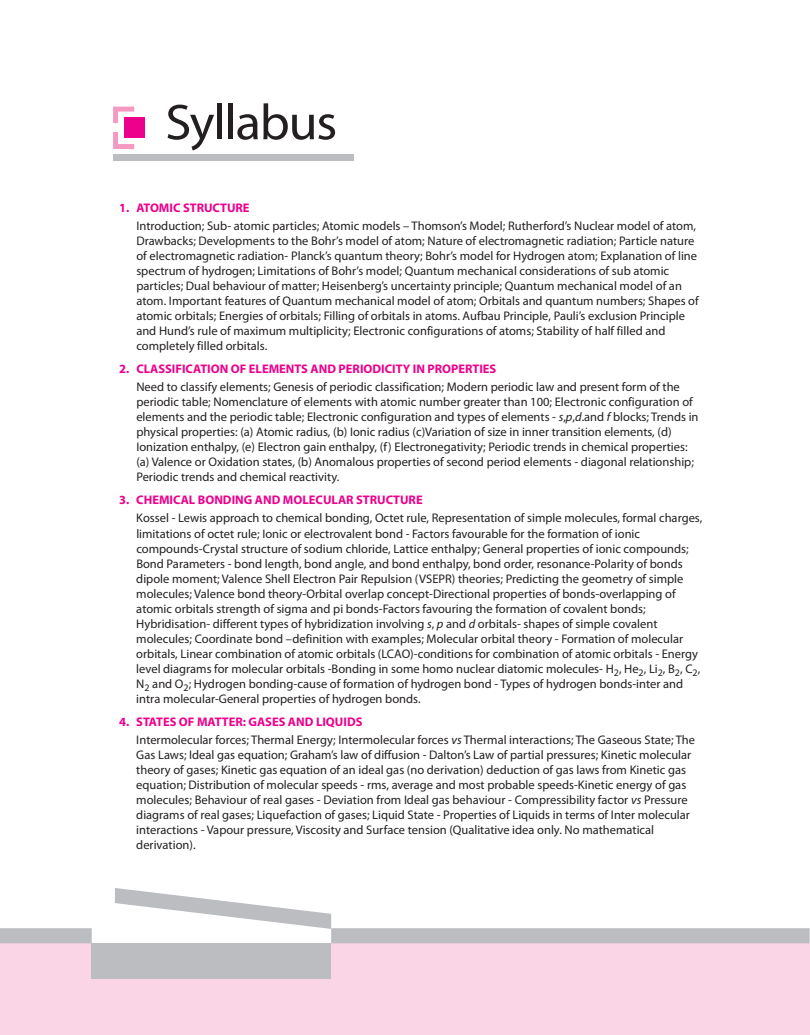
<style>
.page{position:relative;width:810px;height:1035px;background:#fff}
.page>*{position:absolute;margin:0;border:0;box-sizing:border-box;transform-origin:0 0}
.t1{font:50.62px "Myriad Pro";letter-spacing:-.025em;color:#231f20;scale:1.04 1}
.t2{font:12.5px/15px "Myriad Pro";color:#231f20}
.t3{font:700 12.5px "Myriad Pro";color:#ec008c}
.t4{font:10px "Myriad Pro";color:#231f20}
.s1{font-style:italic}
.s2{font-weight:700;color:#ec008c}
</style>
<div class="page">
<div style="left:0;top:943px;width:810px;height:92px;background:#fad5e5"></div>
<svg style="left:0;top:888px;width:810px;height:55px"></svg>
<div style="left:91px;top:943px;width:240px;height:36px;background:#bbbdc0"></div>
<div style="left:113px;top:154px;width:241px;height:7px;background:#bbbdc0"></div>
<div style="left:124px;top:118px;width:20px;height:20px;background:#ec008c"></div>
<svg style="left:113px;top:107px;width:21px;height:42px"></svg>
<div style="left:111px;top:124px;width:9px;height:8px;background:#fff"></div>
<h1 class="t1" style="left:165px;top:101px;width:167px">Syllabus</h1>
<p class="t3" style="left:119px;top:202px;width:132px">1. ATOMIC STRUCTURE</p>
<p class="t2" style="left:136px;top:219px;width:564px">Introduction; Sub- atomic particles; Atomic models – Thomson’s Model; Rutherford’s Nuclear model of atom, Drawbacks; Developments to the Bohr’s model of atom; Nature of electromagnetic radiation; Particle nature of electromagnetic radiation- Planck’s quantum theory; Bohr’s model for Hydrogen atom; Explanation of line spectrum of hydrogen; Limitations of Bohr’s model; Quantum mechanical considerations of sub atomic particles; Dual behaviour of matter; Heisenberg’s uncertainty principle; Quantum mechanical model of an atom. Important features of Quantum mechanical model of atom; Orbitals and quantum numbers; Shapes of atomic orbitals; Energies of orbitals; Filling of orbitals in atoms. Aufbau Principle, Pauli’s exclusion Principle and Hund’s rule of maximum multiplicity; Electronic configurations of atoms; Stability of half filled and completely filled orbitals.</p>
<p class="t3" style="left:119px;top:364px;width:379px">2. CLASSIFICATION OF ELEMENTS AND PERIODICITY IN PROPERTIES</p>
<p class="t2" style="left:136px;top:380px;width:564px">Need to classify elements; Genesis of periodic classification; Modern periodic law and present form of the periodic table; Nomenclature of elements with atomic number greater than 100; Electronic configuration of elements and the periodic table; Electronic configuration and types of elements - <span class="s1">s</span>,<span class="s1">p</span>,<span class="s1">d</span>.and <span class="s1">f</span> blocks; Trends in physical properties: (a) Atomic radius, (b) Ionic radius (c)Variation of size in inner transition elements, (d)<br>Ionization enthalpy, (e) Electron gain enthalpy, (f) Electronegativity; Periodic trends in chemical properties: (a) Valence or Oxidation states, (b) Anomalous properties of second period elements - diagonal relationship; Periodic trends and chemical reactivity.</p>
<p class="t3" style="left:119px;top:495px;width:305px">3. CHEMICAL BONDING AND MOLECULAR STRUCTURE</p>
<p class="t2" style="left:136px;top:512px;width:568px">Kossel - Lewis approach to chemical bonding, Octet rule, Representation of simple molecules, formal charges, limitations of octet rule; Ionic or electrovalent bond - Factors favourable for the formation of ionic compounds-Crystal structure of sodium chloride, Lattice enthalpy; General properties of ionic compounds; Bond Parameters - bond length, bond angle, and bond enthalpy, bond order, resonance-Polarity of bonds dipole moment; Valence Shell Electron Pair Repulsion (VSEPR) theories; Predicting the geometry of simple molecules; Valence bond theory-Orbital overlap concept-Directional properties of bonds-overlapping of atomic orbitals strength of sigma and pi bonds-Factors favouring the formation of covalent bonds; Hybridisation- different types of hybridization involving <span class="s1">s</span>, <span class="s1">p</span> and <span class="s1">d</span> orbitals- shapes of simple covalent molecules; Coordinate bond –definition with examples; Molecular orbital theory - Formation of molecular orbitals, Linear combination of atomic orbitals (LCAO)-conditions for combination of atomic orbitals - Energy level diagrams for molecular orbitals -Bonding in some homo nuclear diatomic molecules- H , He , Li , B , C ,</p>
<p class="t4" style="left:614px;top:668px;width:7px">2</p>
<p class="t4" style="left:639px;top:668px;width:7px">2</p>
<p class="t4" style="left:658px;top:668px;width:41px">222</p>
<p class="t2" style="left:136px;top:677px;width:548px">N and O ; Hydrogen bonding-cause of formation of hydrogen bond - Types of hydrogen bonds-inter and</p>
<p class="t4" style="left:145px;top:683px;width:7px">2</p>
<p class="t4" style="left:184px;top:683px;width:7px">2</p>
<p class="t2" style="left:136px;top:692px;width:286px">intra molecular-General properties of hydrogen bonds.</p>
<p class="t2" style="left:136px;top:714px;width:560px;line-height:18px;text-indent:-17px"><span class="s2">4. STATES OF MATTER: GASES AND LIQUIDS<br></span>Intermolecular forces; Thermal Energy; Intermolecular forces <span class="s1">vs</span> Thermal interactions; The Gaseous State; The</p>
<p class="t2" style="left:136px;top:748px;width:557px">Gas Laws; Ideal gas equation; Graham’s law of diffusion - Dalton’s Law of partial pressures; Kinetic molecular theory of gases; Kinetic gas equation of an ideal gas (no derivation) deduction of gas laws from Kinetic gas equation; Distribution of molecular speeds - rms, average and most probable speeds-Kinetic energy of gas molecules; Behaviour of real gases - Deviation from Ideal gas behaviour - Compressibility factor <span class="s1">vs</span> Pressure diagrams of real gases; Liquefaction of gases; Liquid State - Properties of Liquids in terms of Inter molecular interactions - Vapour pressure, Viscosity and Surface tension (Qualitative idea only. No mathematical derivation).</p>
</div>
